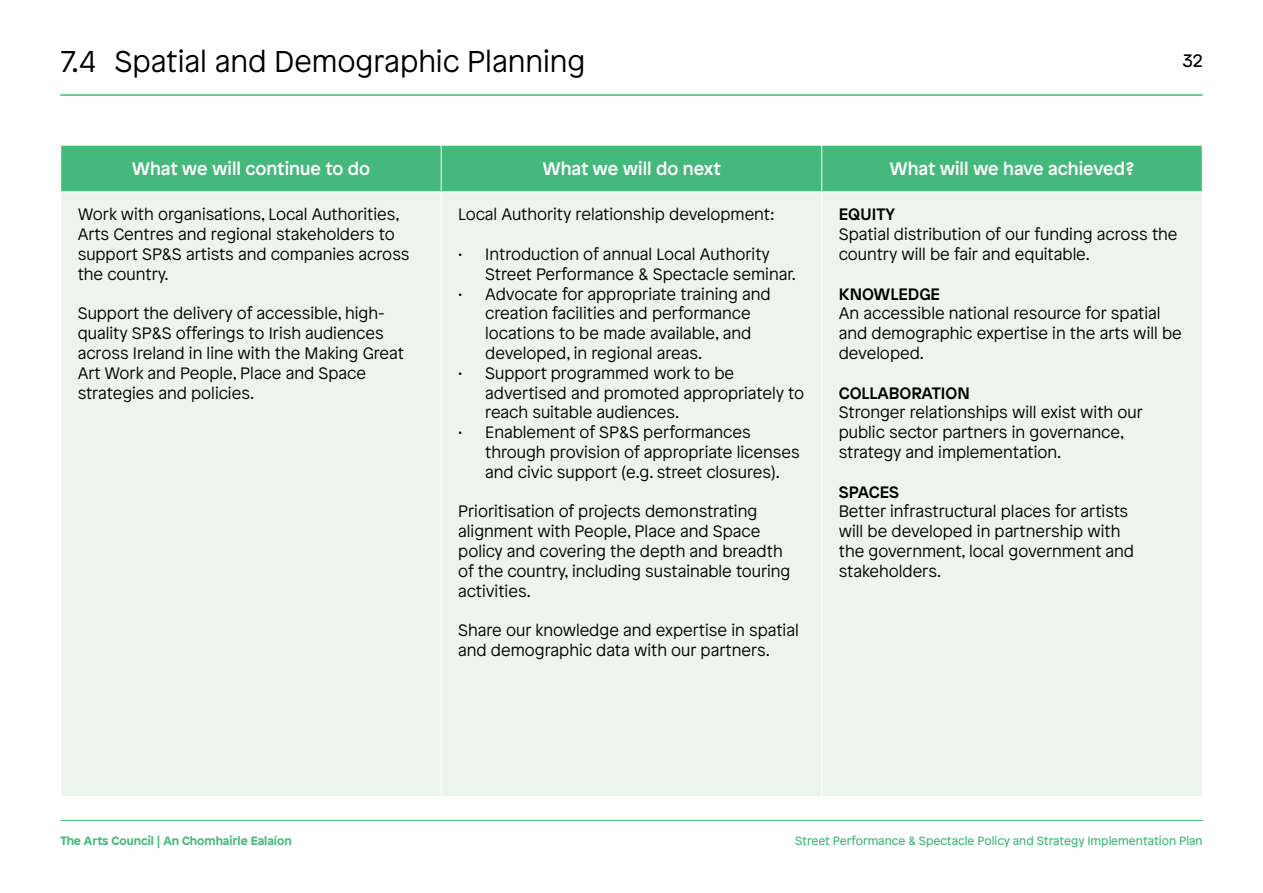
<style>
.page{position:relative;width:1263px;height:893px;background:#fff}
.page>*{position:absolute;margin:0;border:0;box-sizing:border-box;transform-origin:0 0}
.Title_Top_Text{font:300 30px "Patron";color:#000}
.Table_Title{font:500 18px "Patron";color:#fff}
.t1{font:18px "Patron";color:#000}
.Table_Text{font:300 16.5px/19.8px "Patron";color:#000}
.Table_Text-2{font:500 16.5px "Patron";color:#000}
.t2{font:12px "Patron";color:#45b97c}
.t3{font:700 12px "Patron";color:#45b97c}
</style>
<div class="page">
<hr style="left:60px;top:94px;width:1143px;height:2px;background:#45b97c">
<hr style="left:60px;top:820px;width:1143px;height:1px;background:#45b97c">
<div style="left:61px;top:146px;width:1141px;height:45px;background:#45b97c"></div>
<div style="left:61px;top:192px;width:1141px;height:604px;background:#ebf5ed"></div>
<hr style="left:441px;top:192px;width:1px;height:604px;background:#fff">
<hr style="left:821px;top:192px;width:1px;height:604px;background:#fff">
<hr style="left:441px;top:146px;width:1px;height:45px;background:#fff">
<hr style="left:821px;top:146px;width:1px;height:45px;background:#fff">
<p class="Title_Top_Text" style="left:60px;top:41px;width:526px">7.4 Spatial and Demographic Planning</p>
<p class="t1" style="left:1182px;top:48px;width:22px">32</p>
<p class="Table_Title" style="left:132px;top:155px;width:240px">What we will continue to do</p>
<p class="Table_Title" style="left:542px;top:155px;width:180px">What we will do next</p>
<p class="Table_Title" style="left:889px;top:155px;width:247px">What will we have achieved?</p>
<p class="Table_Text" style="left:78px;top:204px;width:333px">Work with organisations, Local Authorities, Arts Centres and regional stakeholders to support SP&amp;S artists and companies across the country.</p>
<p class="Table_Text" style="left:78px;top:303px;width:328px">Support the delivery of accessible, high&shy;quality SP&amp;S offerings to Irish audiences across Ireland in line with the Making Great Art Work and People, Place and Space strategies and policies.</p>
<p class="Table_Text" style="left:458px;top:204px;width:318px">Local Authority relationship development:</p>
<p class="Table_Text" style="left:485px;top:243px;width:312px;text-indent:-27px">• Introduction of annual Local Authority<br>Street Performance &amp; Spectacle seminar.</p>
<p class="Table_Text" style="left:485px;top:283px;width:287px;text-indent:-27px">• Advocate for appropriate training and creation facilities and performance locations to be made available, and developed, in regional areas.</p>
<p class="Table_Text" style="left:485px;top:362px;width:320px;text-indent:-27px">• Support programmed work to be advertised and promoted appropriately to reach suitable audiences.</p>
<p class="Table_Text" style="left:485px;top:422px;width:316px;text-indent:-27px">• Enablement of SP&amp;S performances through provision of appropriate licenses and civic support (e.g. street closures).</p>
<p class="Table_Text" style="left:458px;top:501px;width:334px">Prioritisation of projects demonstrating alignment with People, Place and Space policy and covering the depth and breadth of the country, including sustainable touring activities.</p>
<p class="Table_Text" style="left:458px;top:620px;width:342px">Share our knowledge and expertise in spatial and demographic data with our partners.</p>
<p class="Table_Text-2" style="left:839px;top:202px;width:58px">EQUITY</p>
<p class="Table_Text" style="left:839px;top:224px;width:340px">Spatial distribution of our funding across the country will be fair and equitable.</p>
<p class="Table_Text-2" style="left:839px;top:281px;width:103px">KNOWLEDGE</p>
<p class="Table_Text" style="left:839px;top:303px;width:345px">An accessible national resource for spatial and demographic expertise in the arts will be developed.</p>
<p class="Table_Text-2" style="left:839px;top:380px;width:133px">COLLABORATION</p>
<p class="Table_Text" style="left:839px;top:402px;width:305px">Stronger relationships will exist with our public sector partners in governance, strategy and implementation.</p>
<p class="Table_Text-2" style="left:839px;top:479px;width:62px">SPACES</p>
<p class="Table_Text" style="left:839px;top:501px;width:297px">Better infrastructural places for artists will be developed in partnership with the government, local government and stakeholders.</p>
<p class="t3" style="left:60px;top:831px;width:233px">The Arts Council | An Chomhairle Ealaíon</p>
<p class="t2" style="left:795px;top:831px;width:409px">Street Performance &amp; Spectacle Policy and Strategy Implementation Plan</p>
</div>
